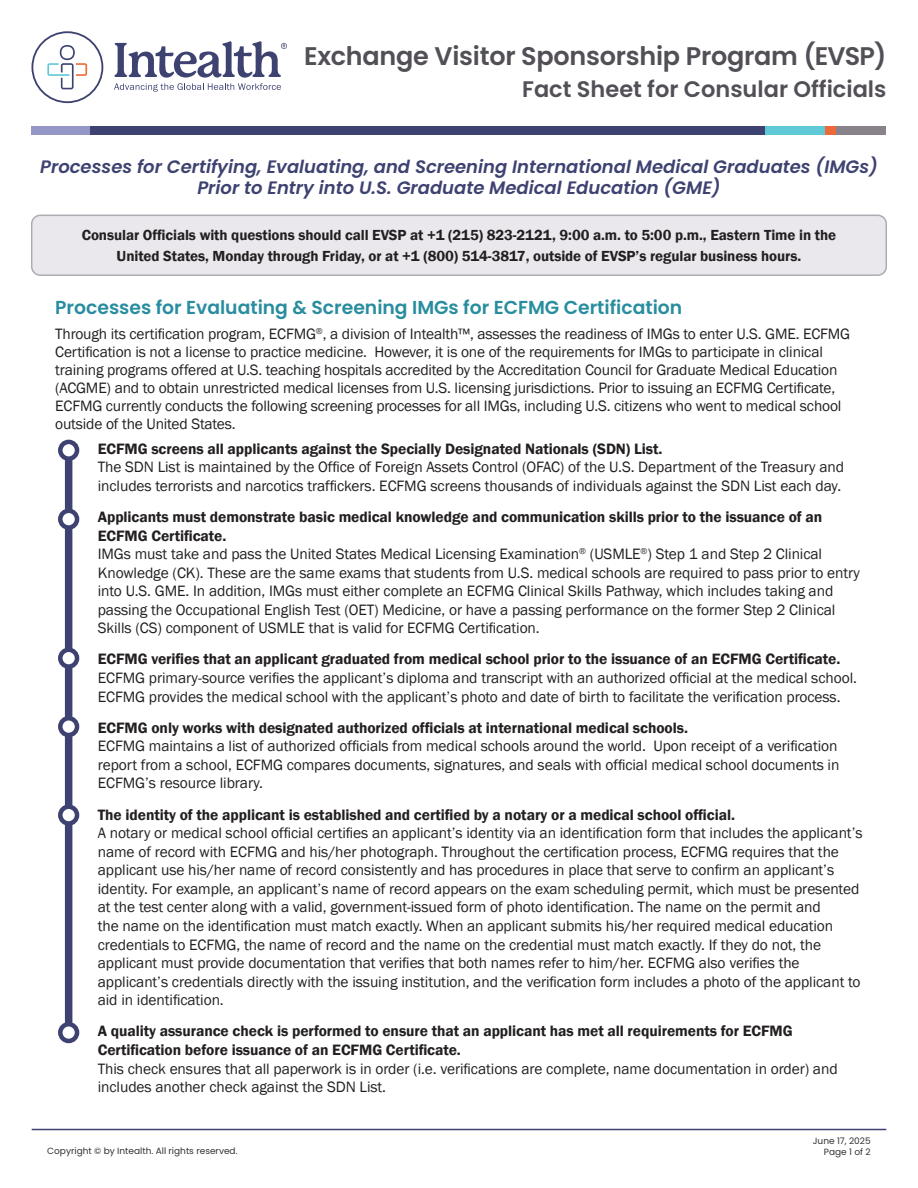
<style>
.page{position:relative;width:918px;height:1188px;background:#fff}
.page>*{position:absolute;margin:0;border:0;box-sizing:border-box;transform-origin:0 0}
.t1{font:600 25.5px "Poppins";letter-spacing:-.01em;color:#534f57}
.t2{font:600 22.5px "Poppins";color:#534f57}
.t3{font:600 18.75px "Poppins";color:#288d9e}
.Checklist_Title{font:italic 600 18px/21.6px "Poppins";color:#3e4271;text-align:center}
.t4{font:15.45px/18.6px "Franklin Gothic";letter-spacing:-.005em;color:#231f20}
.t5{font:600 15px/21px "Franklin Gothic";letter-spacing:-.005em;color:#231f20;text-align:center}
.t6{font:9px/10.8px "Poppins";color:#313232;text-align:right}
.s1{font-weight:600}
</style>
<div class="page">
<div style="left:807px;top:126px;width:50px;height:9px;background:#ee6939"></div>
<div style="left:32px;top:126px;width:60px;height:9px;background:#9497c5"></div>
<div style="left:91px;top:126px;width:676px;height:9px;background:#3e4271"></div>
<div style="left:766px;top:126px;width:59px;height:9px;background:#60c9d6"></div>
<div style="left:836px;top:126px;width:50px;height:9px;background:#8a828b"></div>
<svg style="left:32px;top:31px;width:71px;height:72px"></svg>
<svg style="left:114px;top:41px;width:173px;height:51px"></svg>
<hr style="left:32px;top:1129px;width:854px;height:1px;background:#3e4271">
<div style="left:32px;top:215px;width:854px;height:60px;background:#eae8ed;border-radius:9px"></div>
<div style="left:31px;top:215px;width:856px;height:61px;border:2px solid #acadb2;border-radius:9px"></div>
<div style="left:65px;top:448px;width:7px;height:592px;background:#3e4271"></div>
<svg style="left:60px;top:442px;width:17px;height:17px"></svg>
<div style="left:58px;top:440px;width:21px;height:21px;border:4px solid #3e4271;border-radius:50%"></div>
<svg style="left:60px;top:511px;width:17px;height:17px"></svg>
<div style="left:58px;top:509px;width:21px;height:21px;border:4px solid #3e4271;border-radius:50%"></div>
<svg style="left:60px;top:650px;width:17px;height:17px"></svg>
<div style="left:58px;top:648px;width:21px;height:21px;border:4px solid #3e4271;border-radius:50%"></div>
<svg style="left:60px;top:718px;width:17px;height:17px"></svg>
<div style="left:58px;top:716px;width:21px;height:21px;border:4px solid #3e4271;border-radius:50%"></div>
<svg style="left:60px;top:807px;width:17px;height:16px"></svg>
<div style="left:58px;top:804px;width:21px;height:22px;border:4px solid #3e4271;border-radius:50%"></div>
<svg style="left:60px;top:1024px;width:17px;height:17px"></svg>
<div style="left:58px;top:1022px;width:21px;height:21px;border:4px solid #3e4271;border-radius:50%"></div>
<h1 class="t1" style="left:304px;top:41px;width:584px">Exchange Visitor Sponsorship Program (EVSP)</h1>
<h2 class="t2" style="left:522px;top:76px;width:366px">Fact Sheet for Consular Officials</h2>
<p class="Checklist_Title" style="left:40px;top:156px;width:839px">Processes for Certifying, Evaluating, and Screening International Medical Graduates (IMGs)<br>Prior to Entry into U.S. Graduate Medical Education (GME)</p>
<p class="t5" style="left:82px;top:225px;width:756px">Consular Officials with questions should call EVSP at +1 (215) 823-2121, 9:00 a.m. to 5:00 p.m., Eastern Time in the<br>United States, Monday through Friday, or at +1 (800) 514-3817, outside of EVSP’s regular business hours.</p>
<p class="t3" style="left:55px;top:296px;width:629px">Processes for Evaluating &amp; Screening IMGs for ECFMG Certification</p>
<p class="t4" style="left:55px;top:325px;width:797px;line-height:18px">Through its certification program, ECFMG<sup>®</sup>, a division of Intealth™, assesses the readiness of IMGs to enter U.S. GME. ECFMG Certification is not a license to practice medicine. However, it is one of the requirements for IMGs to participate in clinical training programs offered at U.S. teaching hospitals accredited by the Accreditation Council for Graduate Medical Education (ACGME) and to obtain unrestricted medical licenses from U.S. licensing jurisdictions. Prior to issuing an ECFMG Certificate, ECFMG currently conducts the following screening processes for all IMGs, including U.S. citizens who went to medical school outside of the United States.</p>
<p class="t4" style="left:98px;top:439px;width:748px;text-indent:-34px"><span class="s1">• ECFMG screens all applicants against the Specially Designated Nationals (SDN) List.<br></span>The SDN List is maintained by the Office of Foreign Assets Control (OFAC) of the U.S. Department of the Treasury and includes terrorists and narcotics traffickers. ECFMG screens thousands of individuals against the SDN List each day.</p>
<p class="t4" style="left:98px;top:508px;width:764px;text-indent:-34px"><span class="s1">• Applicants must demonstrate basic medical knowledge and communication skills prior to the issuance of an ECFMG Certificate.<br></span>IMGs must take and pass the United States Medical Licensing Examination<sup>®</sup> (USMLE<sup>®</sup>) Step 1 and Step 2 Clinical Knowledge (CK). These are the same exams that students from U.S. medical schools are required to pass prior to entry into U.S. GME. In addition, IMGs must either complete an ECFMG Clinical Skills Pathway, which includes taking and passing the Occupational English Test (OET) Medicine, or have a passing performance on the former Step 2 Clinical Skills (CS) component of USMLE that is valid for ECFMG Certification.</p>
<p class="t4" style="left:98px;top:650px;width:761px;text-indent:-34px"><span class="s1">• ECFMG verifies that an applicant graduated from medical school prior to the issuance of an ECFMG Certificate.<br></span>ECFMG primary-source verifies the applicant’s diploma and transcript with an authorized official at the medical school.<br>ECFMG provides the medical school with the applicant’s photo and date of birth to facilitate the verification process.</p>
<p class="t4" style="left:98px;top:719px;width:743px;text-indent:-34px"><span class="s1">• ECFMG only works with designated authorized officials at international medical schools.<br></span>ECFMG maintains a list of authorized officials from medical schools around the world. Upon receipt of a verification report from a school, ECFMG compares documents, signatures, and seals with official medical school documents in ECFMG’s resource library.</p>
<p class="t4" style="left:98px;top:806px;width:766px;text-indent:-34px"><span class="s1">• The identity of the applicant is established and certified by a notary or a medical school official.<br></span>A notary or medical school official certifies an applicant’s identity via an identification form that includes the applicant’s name of record with ECFMG and his/her photograph. Throughout the certification process, ECFMG requires that the applicant use his/her name of record consistently and has procedures in place that serve to confirm an applicant’s identity. For example, an applicant’s name of record appears on the exam scheduling permit, which must be presented at the test center along with a valid, government-issued form of photo identification. The name on the permit and<br>the name on the identification must match exactly. When an applicant submits his/her required medical education credentials to ECFMG, the name of record and the name on the credential must match exactly. If they do not, the applicant must provide documentation that verifies that both names refer to him/her. ECFMG also verifies the applicant’s credentials directly with the issuing institution, and the verification form includes a photo of the applicant to aid in identification.</p>
<p class="t4" style="left:98px;top:1022px;width:741px;text-indent:-34px"><span class="s1">• A quality assurance check is performed to ensure that an applicant has met all requirements for ECFMG Certification before issuance of an ECFMG Certificate.<br></span>This check ensures that all paperwork is in order (i.e. verifications are complete, name documentation in order) and includes another check against the SDN List.</p>
<p class="t6" style="left:47px;top:1145px;width:192px">Copyright © by Intealth. All rights reserved.</p>
<p class="t6" style="left:813px;top:1136px;width:59px">June 17, 2025<br>Page 1 of 2</p>
</div>
